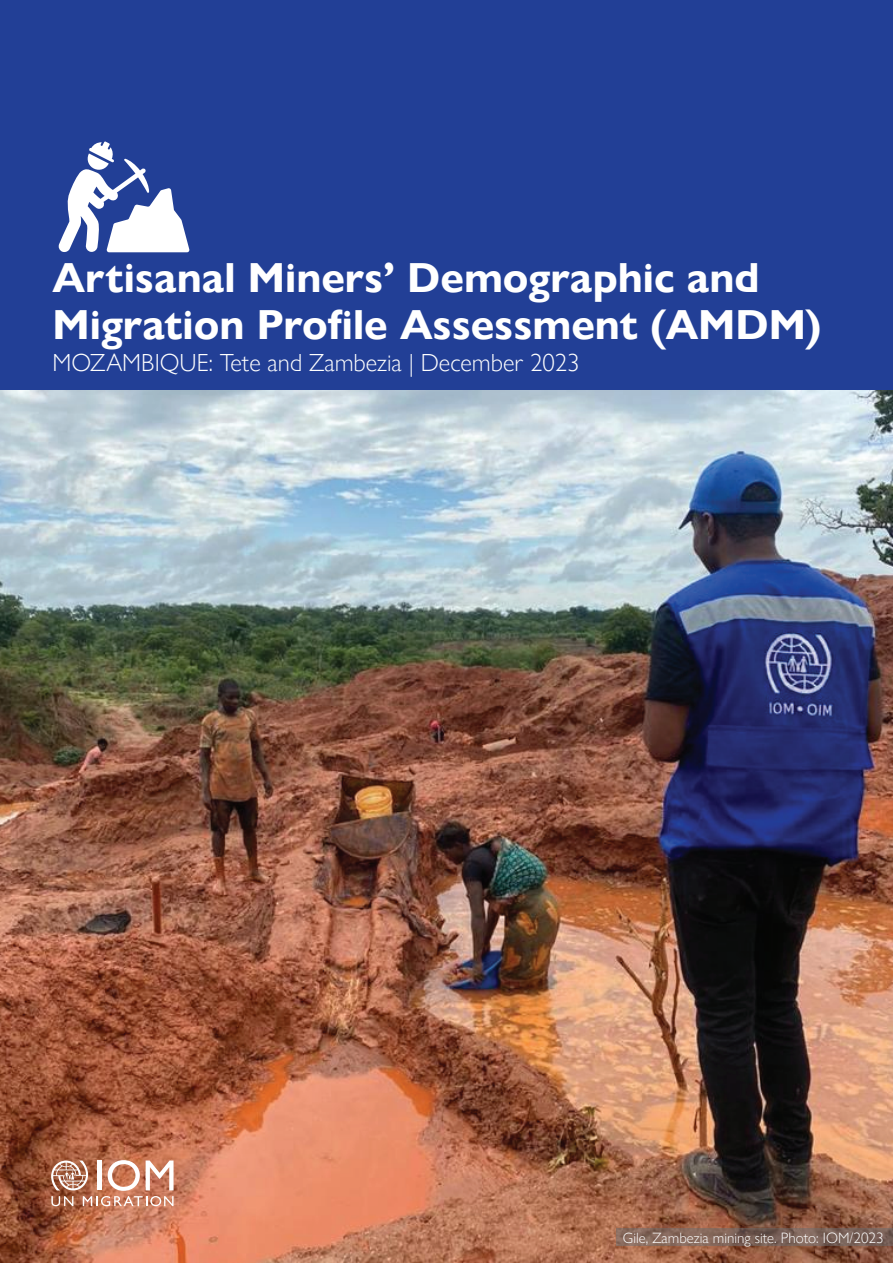
<style>
.page{position:relative;width:893px;height:1263px;background:#223f96}
.page>*{position:absolute;margin:0;border:0;box-sizing:border-box;transform-origin:0 0}
.t1{font:700 42px/47px "Gill Sans Nova";color:#fff}
.t2{font:300 24.75px "Gill Sans Nova";color:#fff}
.t3{font:300 15px "Gill Sans Nova";color:#fff}
</style>
<div class="page">
<svg style="left:58px;top:141px;width:132px;height:111px"></svg>
<img style="left:0;top:391px;width:893px;height:872px">
<svg style="left:51px;top:1160px;width:123px;height:46px;background:#cc9680"></svg>
<svg style="left:616px;top:1228px;width:277px;height:18px;background:#7d6358"></svg>
<p class="t1" style="left:53px;top:254px;width:770px">Artisanal Miners’ Demographic and<br>Migration Profile Assessment (AMDM)</p>
<p class="t2" style="left:53px;top:348px;width:528px">MOZAMBIQUE: Tete and Zambezia | December 2023</p>
<p class="t3" style="left:623px;top:1228px;width:262px">Gile, Zambezia mining site. Photo: IOM/2023</p>
</div>
